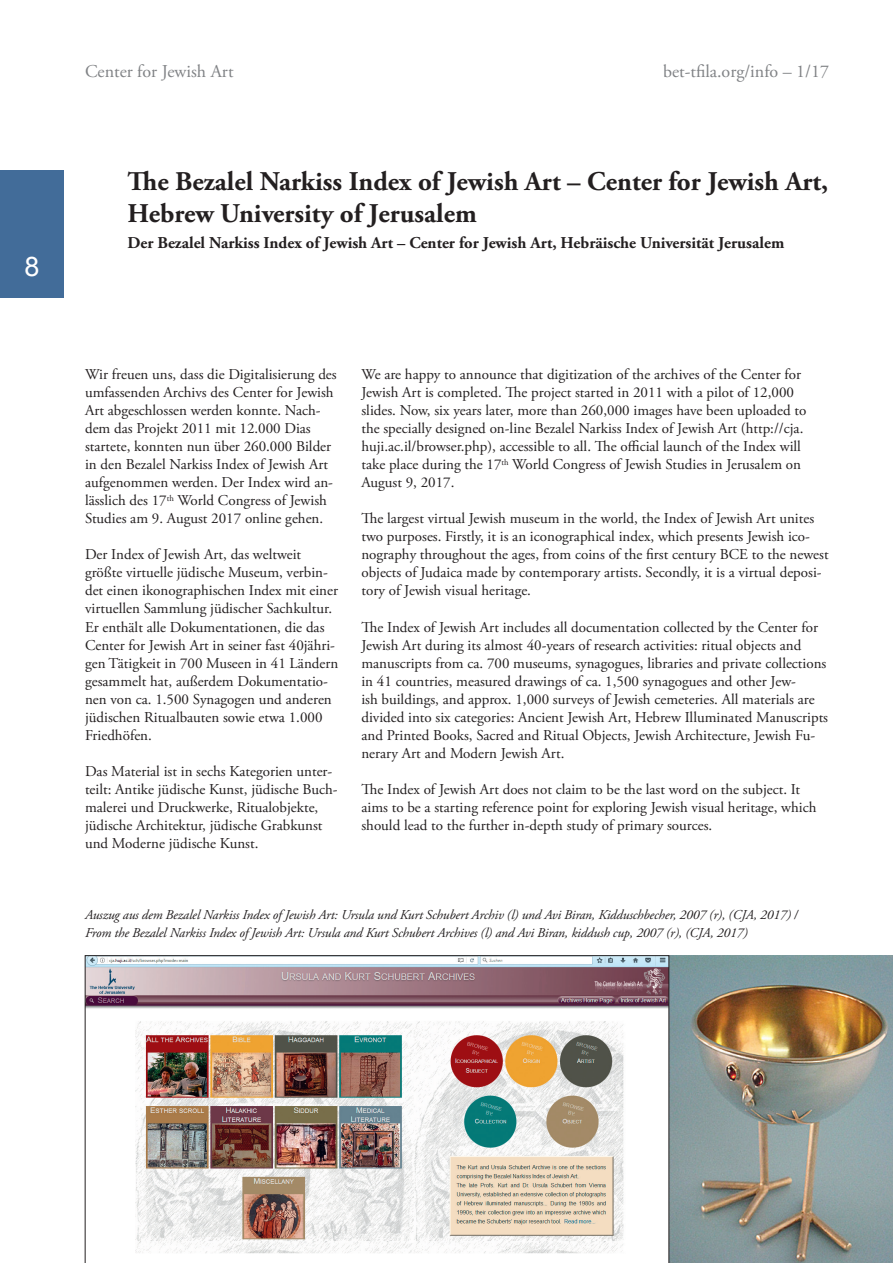
<style>
.page{position:relative;width:893px;height:1263px;background:#fff}
.page>*{position:absolute;margin:0;border:0;box-sizing:border-box;transform-origin:0 0}
.t1{font:700 27px/32.4px "Adobe Garamond Pro";color:#231f20}
.t2{font:27px "Arial";color:#fff}
.t3{font:18px "Adobe Garamond Pro";color:#808285}
.t4{font:700 16.5px "Adobe Garamond Pro";color:#231f20}
.t5{font:15px/18px "Adobe Garamond Pro";color:#231f20}
.t6{font:italic 13.5px/18px "Adobe Garamond Pro";letter-spacing:-.01em;color:#231f20}
</style>
<div class="page">
<div style="left:0;top:170px;width:64px;height:128px;background:#426c99"></div>
<img style="left:669px;top:955px;width:224px;height:308px">
<img style="left:85px;top:955px;width:584px;height:308px">
<h1 class="t2" style="left:24px;top:249px;width:17px">8</h1>
<p class="t3" style="left:85px;top:60px;width:150px">Center for Jewish Art</p>
<p class="t3" style="left:663px;top:60px;width:168px">bet-tfila.org/info – 1/17</p>
<h1 class="t1" style="left:128px;top:165px;width:702px">The Bezalel Narkiss Index of Jewish Art – Center for Jewish Art,<br>Hebrew University of Jerusalem</h1>
<p class="t4" style="left:128px;top:233px;width:658px">Der Bezalel Narkiss Index of Jewish Art – Center for Jewish Art, Hebräische Universität Jerusalem</p>
<p class="t5" style="left:85px;top:366px;width:253px">Wir freuen uns, dass die Digitalisierung des umfassenden Archivs des Center for Jewish Art abgeschlossen werden konnte. Nach&shy;dem das Projekt 2011 mit 12.000 Dias startete, konnten nun über 260.000 Bilder in den Bezalel Narkiss Index of Jewish Art aufgenommen werden. Der Index wird an&shy;lässlich des 17<sup>th</sup> World Congress of Jewish Studies am 9. August 2017 online gehen.</p>
<p class="t5" style="left:85px;top:546px;width:255px">Der Index of Jewish Art, das weltweit größte virtuelle jüdische Museum, verbin&shy;det einen ikonographischen Index mit einer virtuellen Sammlung jüdischer Sachkultur.<br>Er enthält alle Dokumentationen, die das Center for Jewish Art in seiner fast 40jähri&shy;gen Tätigkeit in 700 Museen in 41 Ländern gesammelt hat, außerdem Dokumentatio&shy;nen von ca. 1.500 Synagogen und anderen jüdischen Ritualbauten sowie etwa 1.000<br>Friedhöfen.</p>
<p class="t5" style="left:85px;top:762px;width:254px">Das Material ist in sechs Kategorien unter&shy;teilt: Antike jüdische Kunst, jüdische Buch&shy;malerei und Druckwerke, Ritualobjekte, jüdische Architektur, jüdische Grabkunst und Moderne jüdische Kunst.</p>
<p class="t5" style="left:361px;top:366px;width:447px">We are happy to announce that digitization of the archives of the Center for Jewish Art is completed. The project started in 2011 with a pilot of 12,000 slides. Now, six years later, more than 260,000 images have been uploaded to the specially designed on-line Bezalel Narkiss Index of Jewish Art (http://cja. huji.ac.il/browser.php), accessible to all. The official launch of the Index will take place during the 17<sup>th</sup> World Congress of Jewish Studies in Jerusalem on August 9, 2017.</p>
<p class="t5" style="left:361px;top:510px;width:469px">The largest virtual Jewish museum in the world, the Index of Jewish Art unites two purposes. Firstly, it is an iconographical index, which presents Jewish ico&shy;nography throughout the ages, from coins of the first century BCE to the newest objects of Judaica made by contemporary artists. Secondly, it is a virtual deposi&shy;tory of Jewish visual heritage.</p>
<p class="t5" style="left:361px;top:618px;width:468px">The Index of Jewish Art includes all documentation collected by the Center for Jewish Art during its almost 40-years of research activities: ritual objects and manuscripts from ca. 700 museums, synagogues, libraries and private collections in 41 countries, measured drawings of ca. 1,500 synagogues and other Jew-<br>ish buildings, and approx. 1,000 surveys of Jewish cemeteries. All materials are divided into six categories: Ancient Jewish Art, Hebrew Illuminated Manuscripts and Printed Books, Sacred and Ritual Objects, Jewish Architecture, Jewish Fu&shy;nerary Art and Modern Jewish Art.</p>
<p class="t5" style="left:361px;top:780px;width:456px">The Index of Jewish Art does not claim to be the last word on the subject. It aims to be a starting reference point for exploring Jewish visual heritage, which should lead to the further in-depth study of primary sources.</p>
<p class="t6" style="left:85px;top:906px;width:714px">Auszug aus dem Bezalel Narkiss Index of Jewish Art: Ursula und Kurt Schubert Archiv (l) und Avi Biran, Kidduschbecher, 2007 (r), (CJA, 2017) /<br>From the Bezalel Narkiss Index of Jewish Art: Ursula and Kurt Schubert Archives (l) and Avi Biran, kiddush cup, 2007 (r), (CJA, 2017)</p>
</div>
